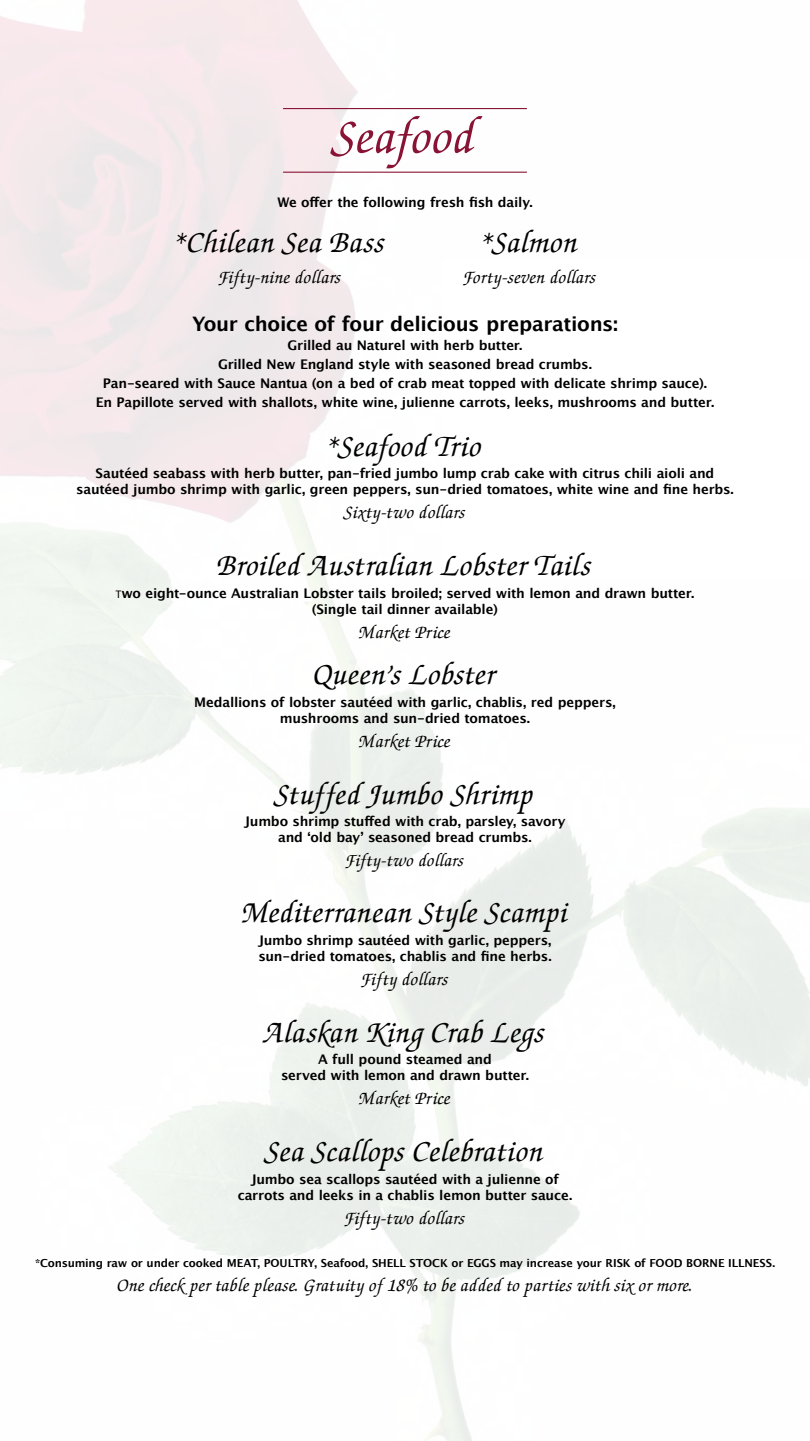
<style>
.page{position:relative;width:810px;height:1441px;background:#fff}
.page>*{position:absolute;margin:0;border:0;box-sizing:border-box;transform-origin:0 0}
.t1{font:italic 500 54.22px "Zapf Chancery S";letter-spacing:-.025em;color:#881335}
.t2{font:italic 500 33.15px "Zapf Chancery S";letter-spacing:-.005em;color:#000}
.t3{font:italic 500 19.88px "Zapf Chancery S";color:#000}
.t4{font:700 19.88px "Lucida Grande";letter-spacing:-.015em;color:#000}
.t5{font:italic 500 19.5px "Zapf Chancery S";color:#000}
.t6{font:700 13.27px/15.9px "Lucida Grande";letter-spacing:-.015em;color:#000;text-align:center}
.t7{font:700 11.02px "Lucida Grande";letter-spacing:-.01em;color:#000}
.s1{font-family:"Myriad Pro";font-weight:400;font-size:11.02px}
</style>
<div class="page">
<hr style="left:283px;top:108px;width:244px;height:1px;background:#881335">
<hr style="left:283px;top:172px;width:244px;height:1px;background:#881335">
<h1 class="t1" style="left:333px;top:111px;width:145px">Seafood</h1>
<p class="t6" style="left:277px;top:194px;width:257px">We offer the following fresh fish daily.</p>
<h2 class="t2" style="left:175px;top:227px;width:213px">*Chilean Sea Bass</h2>
<h2 class="t2" style="left:481px;top:227px;width:99px">*Salmon</h2>
<h3 class="t3" style="left:219px;top:268px;width:125px">Fifty-nine dollars</h3>
<h3 class="t3" style="left:463px;top:268px;width:135px">Forty-seven dollars</h3>
<h3 class="t4" style="left:192px;top:308px;width:427px">Your choice of four delicious preparations:</h3>
<p class="t6" style="left:96px;top:336px;width:620px;line-height:18.8px">Grilled au Naturel with herb butter.<br>Grilled New England style with seasoned bread crumbs.<br>Pan-seared with Sauce Nantua (on a bed of crab meat topped with delicate shrimp sauce).<br>En Papillote served with shallots, white wine, julienne carrots, leeks, mushrooms and butter.</p>
<h2 class="t2" style="left:327px;top:430px;width:157px">*Seafood Trio</h2>
<p class="t6" style="left:76px;top:465px;width:659px">Sautéed seabass with herb butter, pan-fried jumbo lump crab cake with citrus chili aioli and sautéed jumbo shrimp with garlic, green peppers, sun-dried tomatoes, white wine and fine herbs.</p>
<h3 class="t3" style="left:344px;top:503px;width:123px">Sixty-two dollars</h3>
<h2 class="t2" style="left:218px;top:550px;width:376px">Broiled Australian Lobster Tails</h2>
<p class="t6" style="left:116px;top:585px;width:580px"><span class="s1">T</span>wo eight-ounce Australian Lobster tails broiled; served with lemon and drawn butter. (Single tail dinner available)</p>
<h3 class="t3" style="left:359px;top:622px;width:94px">Market Price</h3>
<h2 class="t2" style="left:313px;top:658px;width:185px">Queen’s Lobster</h2>
<p class="t6" style="left:194px;top:693px;width:423px">Medallions of lobster sautéed with garlic, chablis, red peppers, mushrooms and sun-dried tomatoes.</p>
<h3 class="t3" style="left:359px;top:731px;width:94px">Market Price</h3>
<h2 class="t2" style="left:275px;top:778px;width:261px">Stuffed Jumbo Shrimp</h2>
<p class="t6" style="left:245px;top:813px;width:322px">Jumbo shrimp stuffed with crab, parsley, savory and ‘old bay’ seasoned bread crumbs.</p>
<h3 class="t5" style="left:346px;top:850px;width:120px">Fifty-two dollars</h3>
<h2 class="t2" style="left:242px;top:896px;width:328px">Mediterranean Style Scampi</h2>
<p class="t6" style="left:258px;top:931px;width:295px;text-align:left">Jumbo shrimp sautéed with garlic, peppers, sun-dried tomatoes, chablis and fine herbs.</p>
<h3 class="t3" style="left:361px;top:969px;width:89px">Fifty dollars</h3>
<h2 class="t2" style="left:264px;top:1016px;width:283px">Alaskan King Crab Legs</h2>
<p class="t6" style="left:281px;top:1051px;width:250px">A full pound steamed and<br>served with lemon and drawn butter.</p>
<h3 class="t3" style="left:359px;top:1088px;width:94px">Market Price</h3>
<h2 class="t2" style="left:265px;top:1135px;width:281px">Sea Scallops Celebration</h2>
<p class="t6" style="left:238px;top:1170px;width:336px">Jumbo sea scallops sautéed with a julienne of carrots and leeks in a chablis lemon butter sauce.</p>
<h3 class="t3" style="left:344px;top:1208px;width:123px">Fifty-two dollars</h3>
<p class="t7" style="left:35px;top:1253px;width:742px">*Consuming raw or under cooked MEAT, POULTRY, Seafood, SHELL STOCK or EGGS may increase your RISK of FOOD BORNE ILLNESS.</p>
<h3 class="t3" style="left:117px;top:1275px;width:577px">One check per table please. Gratuity of 18% to be added to parties with six or more.</h3>
</div>
